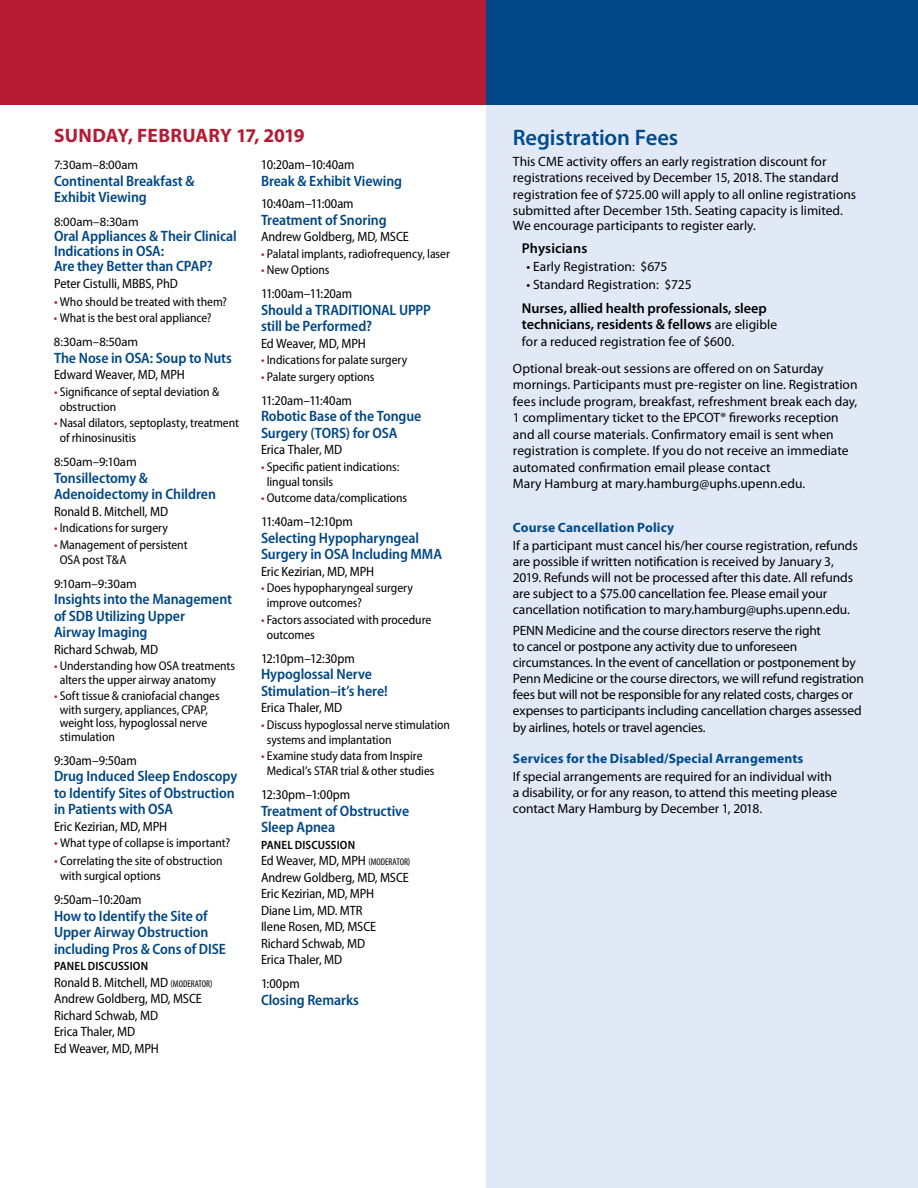
<style>
.page{position:relative;width:918px;height:1188px;background:#fff}
.page>*{position:absolute;margin:0;border:0;box-sizing:border-box;transform-origin:0 0}
.t1{font:600 22.5px "Myriad Pro";letter-spacing:-.01em;color:#004b8d}
.t2{font:700 19.5px "Myriad Pro";color:#b61b34}
.t3{font:600 semi-condensed 15px/16.5px "Myriad Pro";letter-spacing:-.005em;color:#004785}
.t4{font:600 14.25px/16.5px "Myriad Pro";letter-spacing:-.005em;color:#000}
.t5{font:13.5px/16px "Myriad Pro";letter-spacing:-.005em;color:#000}
.t6{font:semi-condensed 13.5px/16.5px "Myriad Pro";letter-spacing:-.005em;color:#000}
.t7{font:700 13.5px "Myriad Pro";letter-spacing:.01em;color:#004b8d}
.t8{font:semi-condensed 12.75px/15px "Myriad Pro";letter-spacing:-.005em;color:#000}
.t9{font:12.75px "Myriad Pro";letter-spacing:-.005em;color:#000}
.t10{font:600 semi-condensed 12px "Myriad Pro";letter-spacing:.01em;color:#000}
.s1{font-size:13.5px;color:#b61b34}
.s2{color:#b61b34}
.s3{font-stretch:normal}
.s4{font-stretch:condensed;font-size:9.75px}
.s5{font-weight:400;font-size:13.5px}
</style>
<div class="page">
<div style="left:486px;top:0;width:432px;height:1188px;background:#e1e9f6"></div>
<div style="left:483px;top:0;width:435px;height:105px;background:#004785"></div>
<hr style="left:917px;top:0;width:1px;height:105px;background:#004b8d">
<div style="left:0;top:0;width:486px;height:105px;background:#b61b34"></div>
<h2 class="t2" style="left:54px;top:125px;width:252px">SUNDAY, FEBRUARY 17, 2019</h2>
<p class="t9" style="left:54px;top:158px;width:86px">7:30am–8:00am</p>
<p class="t3" style="left:54px;top:173px;width:142px">Continental Breakfast &amp;<br>Exhibit Viewing</p>
<p class="t9" style="left:54px;top:215px;width:86px">8:00am–8:30am</p>
<p class="t3" style="left:54px;top:229px;width:184px;line-height:15px">Oral Appliances &amp; Their Clinical<br>Indications in OSA:<br>Are they Better than CPAP?</p>
<p class="t6" style="left:54px;top:275px;width:125px">Peter Cistulli, MBBS, PhD</p>
<p class="t8" style="left:54px;top:294px;width:175px"><span class="s1">•</span> Who should be treated with them?</p>
<p class="t8" style="left:54px;top:306px;width:159px;line-height:24px"><span class="s2">•</span> What is the best oral appliance?<br><span class="s3">8:30am–8:50am</span></p>
<p class="t3" style="left:54px;top:350px;width:179px">The Nose in OSA: Soup to Nuts</p>
<p class="t6" style="left:54px;top:367px;width:132px">Edward Weaver, MD, MPH</p>
<p class="t8" style="left:60px;top:384px;width:161px;text-indent:-6px"><span class="s2">•</span> Significance of septal deviation &amp; obstruction</p>
<p class="t8" style="left:60px;top:416px;width:181px;text-indent:-6px"><span class="s2">•</span> Nasal dilators, septoplasty, treatment of rhinosinusitis</p>
<p class="t9" style="left:54px;top:455px;width:84px">8:50am–9:10am</p>
<p class="t3" style="left:54px;top:470px;width:163px">Tonsillectomy &amp;<br>Adenoidectomy in Children</p>
<p class="t6" style="left:54px;top:503px;width:116px">Ronald B. Mitchell, MD</p>
<p class="t8" style="left:54px;top:521px;width:115px"><span class="s2">•</span> Indications for surgery</p>
<p class="t8" style="left:60px;top:537px;width:129px;text-indent:-6px"><span class="s2">•</span> Management of persistent<br>OSA post T&amp;A</p>
<p class="t9" style="left:54px;top:577px;width:84px">9:10am–9:30am</p>
<p class="t3" style="left:54px;top:591px;width:180px">Insights into the Management of SDB Utilizing Upper<br>Airway Imaging</p>
<p class="t6" style="left:54px;top:641px;width:106px">Richard Schwab, MD</p>
<p class="t8" style="left:60px;top:660px;width:177px;line-height:13.5px;text-indent:-6px"><span class="s2">•</span> Understanding how OSA treatments alters the upper airway anatomy</p>
<p class="t8" style="left:60px;top:690px;width:162px;line-height:13.5px;text-indent:-6px"><span class="s2">•</span> Soft tissue &amp; craniofacial changes with surgery, appliances, CPAP, weight loss, hypoglossal nerve stimulation</p>
<p class="t6" style="left:54px;top:752px;width:84px">9:30am–9:50am</p>
<p class="t3" style="left:54px;top:768px;width:185px">Drug Induced Sleep Endoscopy to Identify Sites of Obstruction in Patients with OSA</p>
<p class="t6" style="left:54px;top:818px;width:115px">Eric Kezirian, MD, MPH</p>
<p class="t8" style="left:54px;top:836px;width:178px"><span class="s1">•</span> What type of collapse is important?</p>
<p class="t8" style="left:60px;top:854px;width:164px;text-indent:-6px"><span class="s1">•</span> Correlating the site of obstruction with surgical options</p>
<p class="t6" style="left:54px;top:892px;width:89px">9:50am–10:20am</p>
<p class="t3" style="left:54px;top:908px;width:173px">How to Identify the Site of<br>Upper Airway Obstruction including Pros &amp; Cons of DISE</p>
<p class="t10" style="left:54px;top:960px;width:96px">PANEL DISCUSSION</p>
<p class="t6" style="left:54px;top:974px;width:160px">Ronald B. Mitchell, MD <span class="s4">(MODERATOR)<br></span>Andrew Goldberg, MD, MSCE<br>Richard Schwab, MD<br>Erica Thaler, MD<br>Ed Weaver, MD, MPH</p>
<p class="t6" style="left:261px;top:157px;width:95px">10:20am–10:40am</p>
<p class="t3" style="left:261px;top:173px;width:143px">Break &amp; Exhibit Viewing</p>
<p class="t6" style="left:261px;top:196px;width:94px">10:40am–11:00am</p>
<p class="t3" style="left:261px;top:212px;width:127px">Treatment of Snoring</p>
<p class="t6" style="left:261px;top:229px;width:149px">Andrew Goldberg, MD, MSCE</p>
<p class="t8" style="left:261px;top:246px;width:190px"><span class="s2">•</span> Palatal implants, radiofrequency, laser</p>
<p class="t8" style="left:261px;top:263px;width:70px"><span class="s2">•</span> New Options</p>
<p class="t6" style="left:261px;top:286px;width:93px">11:00am–11:20am</p>
<p class="t3" style="left:261px;top:302px;width:171px">Should a TRADITIONAL UPPP still be Performed?</p>
<p class="t6" style="left:261px;top:335px;width:106px">Ed Weaver, MD, MPH</p>
<p class="t8" style="left:261px;top:353px;width:148px"><span class="s2">•</span> Indications for palate surgery</p>
<p class="t8" style="left:261px;top:369px;width:115px"><span class="s2">•</span> Palate surgery options</p>
<p class="t6" style="left:261px;top:392px;width:93px">11:20am–11:40am</p>
<p class="t3" style="left:261px;top:408px;width:162px">Robotic Base of the Tongue<br>Surgery (TORS) for OSA</p>
<p class="t6" style="left:261px;top:442px;width:83px">Erica Thaler, MD</p>
<p class="t8" style="left:267px;top:459px;width:134px;text-indent:-6px"><span class="s2">•</span> Specific patient indications: lingual tonsils</p>
<p class="t8" style="left:261px;top:491px;width:148px"><span class="s2">•</span> Outcome data/complications</p>
<p class="t6" style="left:261px;top:514px;width:93px">11:40am–12:10pm</p>
<p class="t3" style="left:261px;top:530px;width:183px">Selecting Hypopharyngeal<br>Surgery in OSA Including MMA</p>
<p class="t6" style="left:261px;top:563px;width:115px">Eric Kezirian, MD, MPH</p>
<p class="t8" style="left:267px;top:581px;width:148px;text-indent:-6px"><span class="s2">•</span> Does hypopharyngeal surgery improve outcomes?</p>
<p class="t8" style="left:267px;top:612px;width:166px;text-indent:-6px"><span class="s2">•</span> Factors associated with procedure outcomes</p>
<p class="t6" style="left:261px;top:650px;width:95px">12:10pm–12:30pm</p>
<p class="t3" style="left:261px;top:666px;width:128px">Hypoglossal Nerve<br>Stimulation–it’s here!</p>
<p class="t6" style="left:261px;top:700px;width:83px">Erica Thaler, MD</p>
<p class="t8" style="left:267px;top:717px;width:185px;text-indent:-6px"><span class="s2">•</span> Discuss hypoglossal nerve stimulation systems and implantation</p>
<p class="t8" style="left:267px;top:749px;width:169px;text-indent:-6px"><span class="s2">•</span> Examine study data from Inspire<br>Medical’s STAR trial &amp; other studies</p>
<p class="t6" style="left:261px;top:787px;width:91px">12:30pm–1:00pm</p>
<p class="t3" style="left:261px;top:803px;width:150px">Treatment of Obstructive<br>Sleep Apnea</p>
<p class="t10" style="left:261px;top:838px;width:96px">PANEL DISCUSSION</p>
<p class="t6" style="left:261px;top:853px;width:151px">Ed Weaver, MD, MPH <span class="s4">(MODERATOR)<br></span>Andrew Goldberg, MD, MSCE<br>Eric Kezirian, MD, MPH<br>Diane Lim, MD. MTR<br>Ilene Rosen, MD, MSCE<br>Richard Schwab, MD<br>Erica Thaler, MD</p>
<p class="t6" style="left:261px;top:976px;width:40px">1:00pm</p>
<p class="t3" style="left:261px;top:992px;width:100px">Closing Remarks</p>
<h1 class="t1" style="left:513px;top:125px;width:167px">Registration Fees</h1>
<p class="t5" style="left:513px;top:153px;width:345px;line-height:16.5px">This CME activity offers an early registration discount for registrations received by December 15, 2018. The standard registration fee of $725.00 will apply to all online registrations submitted after December 15th. Seating capacity is limited.</p>
<p class="t5" style="left:513px;top:218px;width:244px">We encourage participants to register early.</p>
<p class="t4" style="left:522px;top:240px;width:67px">Physicians</p>
<p class="t5" style="left:526px;top:258px;width:142px">• Early Registration: $675</p>
<p class="t5" style="left:526px;top:276px;width:167px">• Standard Registration: $725</p>
<p class="t4" style="left:522px;top:300px;width:257px">Nurses, allied health professionals, sleep technicians, residents &amp; fellows <span class="s5">are eligible</span></p>
<p class="t5" style="left:513px;top:328px;width:312px;line-height:27px;text-indent:9px">for a reduced registration fee of $600.<br>Optional break-out sessions are offered on on Saturday</p>
<p class="t5" style="left:513px;top:377px;width:346px;line-height:16.5px">mornings. Participants must pre-register on line. Registration fees include program, breakfast, refreshment break each day, 1 complimentary ticket to the EPCOT® fireworks reception and all course materials. Confirmatory email is sent when registration is complete. If you do not receive an immediate automated confirmation email please contact<br>Mary Hamburg at mary.hamburg@uphs.upenn.edu.</p>
<p class="t7" style="left:513px;top:520px;width:163px">Course Cancellation Policy</p>
<p class="t5" style="left:513px;top:537px;width:346px">If a participant must cancel his/her course registration, refunds are possible if written notification is received by January 3, 2019. Refunds will not be processed after this date. All refunds are subject to a $75.00 cancellation fee. Please email your cancellation notification to mary.hamburg@uphs.upenn.edu.</p>
<p class="t5" style="left:513px;top:623px;width:353px">PENN Medicine and the course directors reserve the right<br>to cancel or postpone any activity due to unforeseen circumstances. In the event of cancellation or postponement by Penn Medicine or the course directors, we will refund registration fees but will not be responsible for any related costs, charges or expenses to participants including cancellation charges assessed by airlines, hotels or travel agencies.</p>
<p class="t7" style="left:513px;top:751px;width:292px">Services for the Disabled/Special Arrangements</p>
<p class="t5" style="left:513px;top:768px;width:326px">If special arrangements are required for an individual with a disability, or for any reason, to attend this meeting please contact Mary Hamburg by December 1, 2018.</p>
</div>
